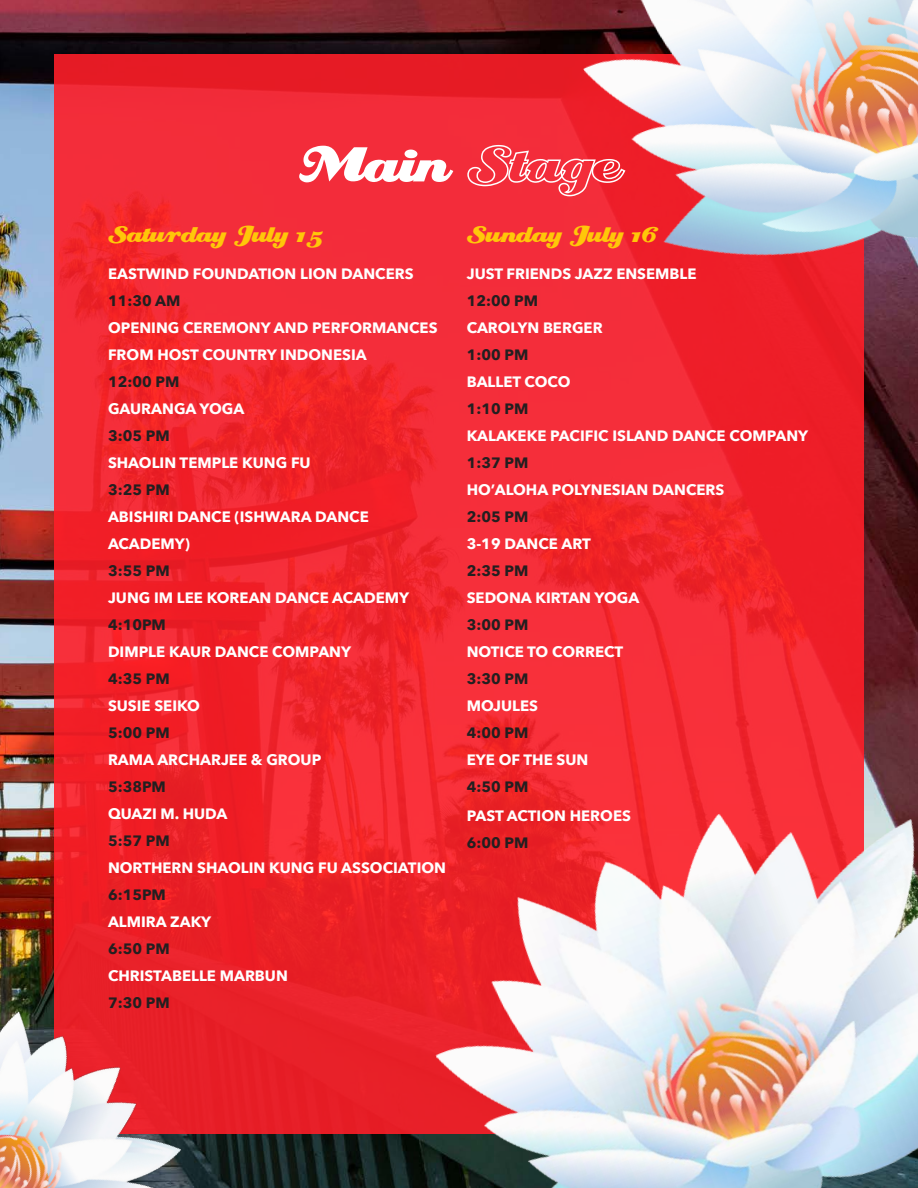
<style>
.page{position:relative;width:918px;height:1188px;background:#fff}
.page>*{position:absolute;margin:0;border:0;box-sizing:border-box;transform-origin:0 0}
.Title_-_Left_Align{font:60px "Creampuff";color:#fff}
.Subtitle_-_Left_Alig{font:27px "Creampuff";color:#ffc709}
.Subtitle_-_Left_Alig-2{font:700 15px/27px "Avenir Next";color:#fff}
.Subtitle_-_Left_Alig-3{font:700 15px "Avenir Next";color:#231f20}
</style>
<div class="page">
<img style="left:0;top:0;width:918px;height:1188px">
<div style="left:54px;top:54px;width:810px;height:1080px;background:linear-gradient(to right,#f0262f,#f32832)"></div>
<img style="left:0;top:996px;width:212px;height:192px">
<img style="left:558px;top:0;width:360px;height:334px">
<img style="left:391px;top:743px;width:527px;height:445px">
<p class="Title_-_Left_Align" style="left:299px;top:134px;width:322px">Main Stage</p>
<p class="Subtitle_-_Left_Alig" style="left:108px;top:220px;width:217px">Saturday July 15</p>
<p class="Subtitle_-_Left_Alig-2" style="left:108px;top:260px;width:307px">EASTWIND FOUNDATION LION DANCERS</p>
<p class="Subtitle_-_Left_Alig-3" style="left:108px;top:288px;width:74px">11:30 AM</p>
<p class="Subtitle_-_Left_Alig-2" style="left:108px;top:314px;width:331px">OPENING CEREMONY AND PERFORMANCES</p>
<p class="Subtitle_-_Left_Alig-2" style="left:108px;top:341px;width:260px">FROM HOST COUNTRY INDONESIA</p>
<p class="Subtitle_-_Left_Alig-3" style="left:108px;top:369px;width:73px">12:00 PM</p>
<p class="Subtitle_-_Left_Alig-2" style="left:108px;top:395px;width:138px">GAURANGA YOGA</p>
<p class="Subtitle_-_Left_Alig-3" style="left:108px;top:423px;width:63px">3:05 PM</p>
<p class="Subtitle_-_Left_Alig-2" style="left:108px;top:449px;width:204px">SHAOLIN TEMPLE KUNG FU</p>
<p class="Subtitle_-_Left_Alig-3" style="left:108px;top:477px;width:63px">3:25 PM</p>
<p class="Subtitle_-_Left_Alig-2" style="left:108px;top:503px;width:262px">ABISHIRI DANCE (ISHWARA DANCE<br>ACADEMY)</p>
<p class="Subtitle_-_Left_Alig-3" style="left:108px;top:558px;width:63px">3:55 PM</p>
<p class="Subtitle_-_Left_Alig-2" style="left:108px;top:584px;width:303px">JUNG IM LEE KOREAN DANCE ACADEMY</p>
<p class="Subtitle_-_Left_Alig-3" style="left:108px;top:612px;width:59px">4:10PM</p>
<p class="Subtitle_-_Left_Alig-2" style="left:108px;top:638px;width:245px">DIMPLE KAUR DANCE COMPANY</p>
<p class="Subtitle_-_Left_Alig-3" style="left:108px;top:666px;width:63px">4:35 PM</p>
<p class="Subtitle_-_Left_Alig-2" style="left:108px;top:692px;width:93px">SUSIE SEIKO</p>
<p class="Subtitle_-_Left_Alig-3" style="left:108px;top:720px;width:63px">5:00 PM</p>
<p class="Subtitle_-_Left_Alig-2" style="left:108px;top:746px;width:215px">RAMA ARCHARJEE &amp; GROUP</p>
<p class="Subtitle_-_Left_Alig-3" style="left:108px;top:774px;width:59px">5:38PM</p>
<p class="Subtitle_-_Left_Alig-2" style="left:108px;top:800px;width:121px">QUAZI M. HUDA</p>
<p class="Subtitle_-_Left_Alig-3" style="left:108px;top:828px;width:63px">5:57 PM</p>
<p class="Subtitle_-_Left_Alig-2" style="left:108px;top:854px;width:340px">NORTHERN SHAOLIN KUNG FU ASSOCIATION</p>
<p class="Subtitle_-_Left_Alig-3" style="left:108px;top:882px;width:59px">6:15PM</p>
<p class="Subtitle_-_Left_Alig-2" style="left:108px;top:908px;width:105px">ALMIRA ZAKY</p>
<p class="Subtitle_-_Left_Alig-3" style="left:108px;top:936px;width:63px">6:50 PM</p>
<p class="Subtitle_-_Left_Alig-2" style="left:108px;top:962px;width:181px">CHRISTABELLE MARBUN</p>
<p class="Subtitle_-_Left_Alig-3" style="left:108px;top:990px;width:63px">7:30 PM</p>
<p class="Subtitle_-_Left_Alig" style="left:467px;top:220px;width:194px">Sunday July 16</p>
<p class="Subtitle_-_Left_Alig-2" style="left:467px;top:260px;width:231px">JUST FRIENDS JAZZ ENSEMBLE</p>
<p class="Subtitle_-_Left_Alig-3" style="left:467px;top:288px;width:73px">12:00 PM</p>
<p class="Subtitle_-_Left_Alig-2" style="left:467px;top:314px;width:137px">CAROLYN BERGER</p>
<p class="Subtitle_-_Left_Alig-3" style="left:467px;top:342px;width:63px">1:00 PM</p>
<p class="Subtitle_-_Left_Alig-2" style="left:467px;top:368px;width:105px">BALLET COCO</p>
<p class="Subtitle_-_Left_Alig-3" style="left:467px;top:396px;width:63px">1:10 PM</p>
<p class="Subtitle_-_Left_Alig-2" style="left:467px;top:422px;width:343px">KALAKEKE PACIFIC ISLAND DANCE COMPANY</p>
<p class="Subtitle_-_Left_Alig-3" style="left:467px;top:450px;width:63px">1:37 PM</p>
<p class="Subtitle_-_Left_Alig-2" style="left:467px;top:476px;width:259px">HO’ALOHA POLYNESIAN DANCERS</p>
<p class="Subtitle_-_Left_Alig-3" style="left:467px;top:504px;width:63px">2:05 PM</p>
<p class="Subtitle_-_Left_Alig-2" style="left:467px;top:530px;width:126px">3-19 DANCE ART</p>
<p class="Subtitle_-_Left_Alig-3" style="left:467px;top:558px;width:63px">2:35 PM</p>
<p class="Subtitle_-_Left_Alig-2" style="left:467px;top:584px;width:174px">SEDONA KIRTAN YOGA</p>
<p class="Subtitle_-_Left_Alig-3" style="left:467px;top:612px;width:63px">3:00 PM</p>
<p class="Subtitle_-_Left_Alig-2" style="left:467px;top:638px;width:158px">NOTICE TO CORRECT</p>
<p class="Subtitle_-_Left_Alig-3" style="left:467px;top:666px;width:63px">3:30 PM</p>
<p class="Subtitle_-_Left_Alig-2" style="left:467px;top:692px;width:73px">MOJULES</p>
<p class="Subtitle_-_Left_Alig-3" style="left:467px;top:720px;width:63px">4:00 PM</p>
<p class="Subtitle_-_Left_Alig-2" style="left:467px;top:746px;width:123px">EYE OF THE SUN</p>
<p class="Subtitle_-_Left_Alig-3" style="left:467px;top:774px;width:63px">4:50 PM</p>
<p class="Subtitle_-_Left_Alig-2" style="left:467px;top:802px;width:166px">PAST ACTION HEROES</p>
<p class="Subtitle_-_Left_Alig-3" style="left:467px;top:830px;width:63px">6:00 PM</p>
</div>
